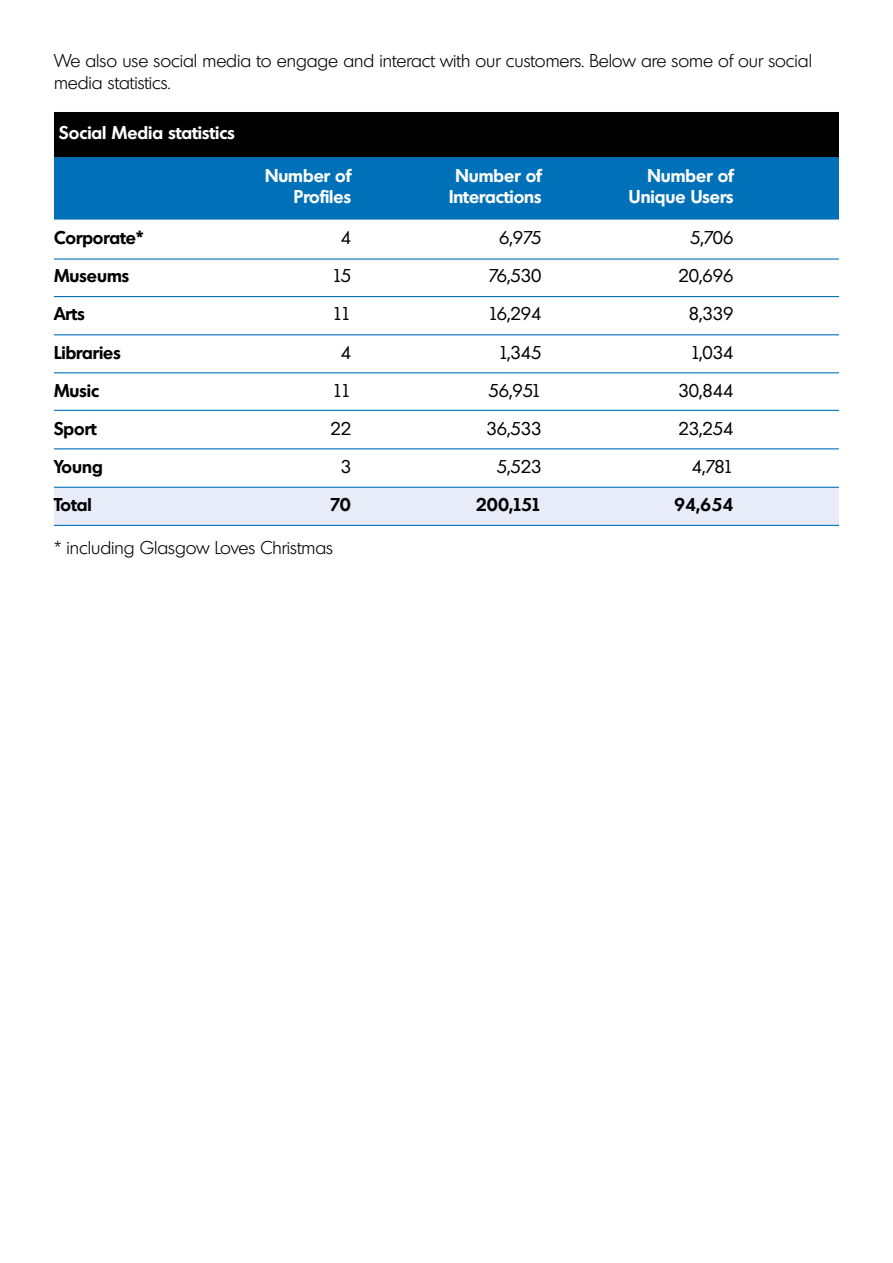
<style>
.page{position:relative;width:893px;height:1263px;background:#fff}
.page>*{position:absolute;margin:0;border:0;box-sizing:border-box;transform-origin:0 0}
.t1{font:300 18px/21.6px "Montreal TS";color:#000}
.t2{font:18px "Montreal TS";color:#000}
.t3{font:600 18px "Montreal TS";color:#fff}
.t4{font:600 18px "Montreal TS";color:#000}
</style>
<div class="page">
<div style="left:55px;top:488px;width:784px;height:37px;background:#e8ecf8"></div>
<hr style="left:54px;top:258px;width:785px;height:2px;background:#0071b9">
<hr style="left:54px;top:296px;width:785px;height:1px;background:#0071b9">
<hr style="left:54px;top:334px;width:785px;height:1px;background:#0071b9">
<hr style="left:54px;top:372px;width:785px;height:1px;background:#0071b9">
<hr style="left:54px;top:410px;width:785px;height:1px;background:#0071b9">
<hr style="left:54px;top:448px;width:785px;height:1px;background:#0071b9">
<hr style="left:54px;top:487px;width:785px;height:1px;background:#0071b9">
<hr style="left:54px;top:525px;width:785px;height:1px;background:#0071b9">
<div style="left:54px;top:153px;width:785px;height:67px;background:#0071b9;border:2px solid #0071b9"></div>
<div style="left:55px;top:113px;width:783px;height:43px;background:#000"></div>
<div style="left:54px;top:112px;width:785px;height:45px;border:2px solid #000"></div>
<p class="t1" style="left:54px;top:50px;width:759px">We also use social media to engage and interact with our customers. Below are some of our social media statistics.</p>
<p class="t3" style="left:59px;top:121px;width:177px">Social Media statistics</p>
<p class="t3" style="left:265px;top:163px;width:88px">Number of</p>
<p class="t3" style="left:455px;top:163px;width:88px">Number of</p>
<p class="t3" style="left:647px;top:163px;width:88px">Number of</p>
<p class="t3" style="left:294px;top:185px;width:59px">Profiles</p>
<p class="t3" style="left:449px;top:185px;width:94px">Interactions</p>
<p class="t3" style="left:629px;top:185px;width:106px">Unique Users</p>
<p class="t4" style="left:54px;top:226px;width:91px">Corporate*</p>
<p class="t2" style="left:341px;top:226px;width:12px">4</p>
<p class="t2" style="left:499px;top:226px;width:44px">6,975</p>
<p class="t2" style="left:690px;top:226px;width:45px">5,706</p>
<p class="t4" style="left:54px;top:264px;width:77px">Museums</p>
<p class="t2" style="left:332px;top:264px;width:20px">15</p>
<p class="t2" style="left:489px;top:264px;width:54px">76,530</p>
<p class="t2" style="left:679px;top:264px;width:56px">20,696</p>
<p class="t4" style="left:54px;top:302px;width:32px">Arts</p>
<p class="t2" style="left:332px;top:302px;width:20px">11</p>
<p class="t2" style="left:488px;top:302px;width:55px">16,294</p>
<p class="t2" style="left:689px;top:302px;width:46px">8,339</p>
<p class="t4" style="left:54px;top:340px;width:68px">Libraries</p>
<p class="t2" style="left:341px;top:341px;width:12px">4</p>
<p class="t2" style="left:499px;top:341px;width:44px">1,345</p>
<p class="t2" style="left:691px;top:341px;width:44px">1,034</p>
<p class="t4" style="left:54px;top:378px;width:47px">Music</p>
<p class="t2" style="left:332px;top:379px;width:20px">11</p>
<p class="t2" style="left:488px;top:379px;width:55px">56,951</p>
<p class="t2" style="left:679px;top:379px;width:56px">30,844</p>
<p class="t4" style="left:54px;top:416px;width:44px">Sport</p>
<p class="t2" style="left:330px;top:417px;width:22px">22</p>
<p class="t2" style="left:487px;top:417px;width:56px">36,533</p>
<p class="t2" style="left:679px;top:417px;width:56px">23,254</p>
<p class="t4" style="left:54px;top:454px;width:50px">Young</p>
<p class="t2" style="left:341px;top:455px;width:12px">3</p>
<p class="t2" style="left:497px;top:455px;width:46px">5,523</p>
<p class="t2" style="left:692px;top:455px;width:43px">4,781</p>
<p class="t4" style="left:54px;top:493px;width:39px">Total</p>
<p class="t4" style="left:330px;top:493px;width:23px">70</p>
<p class="t4" style="left:476px;top:493px;width:67px">200,151</p>
<p class="t4" style="left:674px;top:493px;width:61px">94,654</p>
<p class="t1" style="left:54px;top:537px;width:280px">* including Glasgow Loves Christmas</p>
</div>
